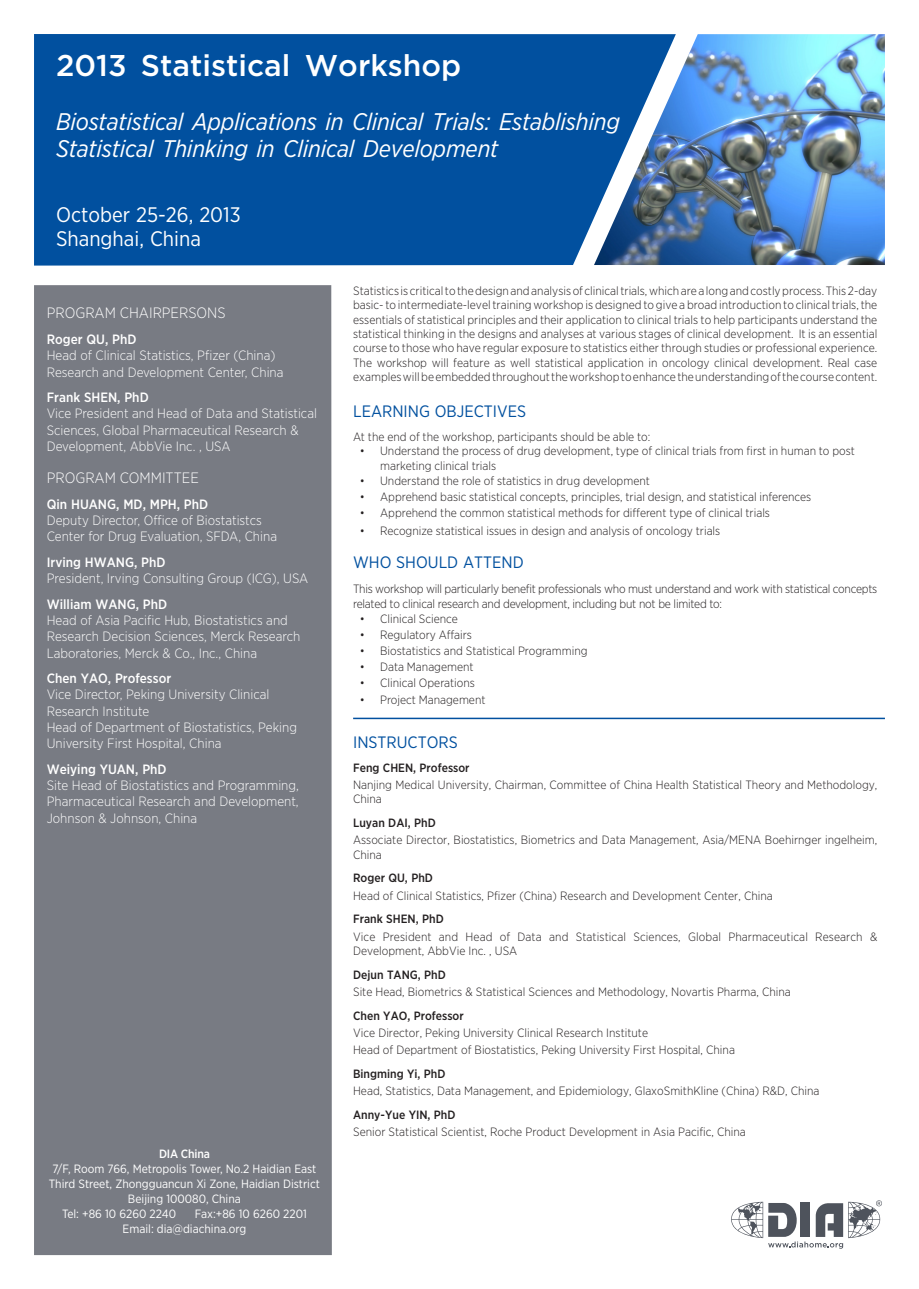
<style>
.page{position:relative;width:919px;height:1289px;background:#fff}
.page>*{position:absolute;margin:0;border:0;box-sizing:border-box;transform-origin:0 0}
.t1{font:500 30px "Gotham";color:#fff}
.t2{font:italic 24px/27px "Gotham Narrow";letter-spacing:-.01em;color:#fff}
.t3{font:21px/24px "Gotham Narrow";color:#fff}
.t4{font:16.5px "Gotham Narrow";color:#01509f}
.program_chairs{font:300 15px "Gotham Narrow";color:#fff}
.program_chairs-2{font:300 13.5px/16.4px "Gotham Narrow";color:#fff}
.program_chairs-3{font:500 13.5px "Gotham Narrow";color:#fff}
.t5{font:300 12px/14.4px "Gotham Narrow";color:#231f20}
.Corporate_Address{font:12px/15px "Gotham Narrow";color:#fff}
.t6{font:300 12px/14.4px "Gotham Narrow";letter-spacing:-.02em;color:#231f20}
.t7{font:500 12px "Gotham Narrow";color:#231f20}
.Corporate_Address-2{font:500 12px "Gotham Narrow";letter-spacing:-.015em;color:#fff}
</style>
<div class="page">
<div style="left:34px;top:285px;width:298px;height:969px;background:#787b83"></div>
<div style="left:34px;top:34px;width:560px;height:231px;background:#01509f"></div>
<img style="left:594px;top:34px;width:290px;height:231px">
<svg style="left:731px;top:1200px;width:150px;height:48px"></svg>
<hr style="left:353px;top:717px;width:531px;height:2px;background:#01509f">
<p class="t1" style="left:56px;top:46px;width:407px">2013 Statistical Workshop</p>
<p class="t2" style="left:56px;top:108px;width:565px">Biostatistical Applications in Clinical Trials: Establishing<br>Statistical Thinking in Clinical Development</p>
<p class="t3" style="left:56px;top:202px;width:186px">October 25-26, 2013<br>Shanghai, China</p>
<p class="program_chairs" style="left:47px;top:303px;width:180px">PROGRAM CHAIRPERSONS</p>
<p class="program_chairs-3" style="left:47px;top:330px;width:91px">Roger QU, PhD</p>
<p class="program_chairs-2" style="left:47px;top:347px;width:238px">Head of Clinical Statistics, Pfizer (China)<br>Research and Development Center, China</p>
<p class="program_chairs-3" style="left:47px;top:389px;width:103px">Frank SHEN, PhD</p>
<p class="program_chairs-2" style="left:47px;top:405px;width:272px">Vice President and Head of Data and Statistical<br>Sciences, Global Pharmaceutical Research &amp;<br>Development, AbbVie Inc. , USA</p>
<p class="program_chairs" style="left:47px;top:468px;width:153px">PROGRAM COMMITTEE</p>
<p class="program_chairs-3" style="left:47px;top:495px;width:163px">Qin HUANG, MD, MPH, PhD</p>
<p class="program_chairs-2" style="left:47px;top:511px;width:232px">Deputy Director, Office of Biostatistcs<br>Center for Drug Evaluation, SFDA, China</p>
<p class="program_chairs-3" style="left:47px;top:553px;width:120px">Irving HWANG, PhD</p>
<p class="program_chairs-2" style="left:47px;top:570px;width:263px">President, Irving Consulting Group (ICG), USA</p>
<p class="program_chairs-3" style="left:47px;top:595px;width:122px">William WANG, PhD</p>
<p class="program_chairs-2" style="left:47px;top:611px;width:255px">Head of Asia Pacific Hub, Biostatistics and<br>Research Decision Sciences, Merck Research<br>Laboratories, Merck &amp; Co., Inc., China</p>
<p class="program_chairs-3" style="left:47px;top:670px;width:126px">Chen YAO, Professor</p>
<p class="program_chairs-2" style="left:47px;top:686px;width:252px">Vice Director, Peking University Clinical Research Institute<br>Head of Department of Biostatistics, Peking University First Hospital, China</p>
<p class="program_chairs-3" style="left:47px;top:760px;width:121px">Weiying YUAN, PhD</p>
<p class="program_chairs-2" style="left:47px;top:776px;width:253px;text-align:justify">Site Head of Biostatistics and Programming, Pharmaceutical Research and Development, Johnson &amp; Johnson, China</p>
<p class="Corporate_Address-2" style="left:159px;top:1146px;width:52px">DIA China</p>
<p class="Corporate_Address" style="left:49px;top:1161px;width:272px">7/F, Room 766, Metropolis Tower, No.2 Haidian East<br>Third Street, Zhongguancun Xi Zone, Haidian District</p>
<p class="Corporate_Address" style="left:128px;top:1191px;width:114px">Beijing 100080, China</p>
<p class="Corporate_Address" style="left:62px;top:1206px;width:116px">Tel: +86 10 6260 2240</p>
<p class="Corporate_Address" style="left:195px;top:1206px;width:114px">Fax:+86 10 6260 2201</p>
<p class="Corporate_Address" style="left:123px;top:1221px;width:125px">Email: dia@diachina.org</p>
<p class="t5" style="left:353px;top:283px;width:525px;text-align:justify">Statistics is critical to the design and analysis of clinical trials, which are a long and costly process. This 2-day basic- to intermediate-level training workshop is designed to give a broad introduction to clinical trials, the essentials of statistical principles and their application to clinical trials to help participants understand the statistical thinking in the designs and analyses at various stages of clinical development. It is an essential course to those who have regular exposure to statistics either through studies or professional experience.<br>The workshop will feature as well statistical application in oncology clinical development. Real case examples will be embedded throughout the workshop to enhance the understanding of the course content.</p>
<p class="t4" style="left:353px;top:401px;width:174px">LEARNING OBJECTIVES</p>
<p class="t5" style="left:353px;top:429px;width:299px">At the end of the workshop, participants should be able to:</p>
<p class="t5" style="left:380px;top:443px;width:476px;text-indent:-20px">• Understand the process of drug development, type of clinical trials from first in human to post marketing clinical trials</p>
<p class="t5" style="left:360px;top:473px;width:291px">• Understand the role of statistics in drug development</p>
<p class="t5" style="left:360px;top:489px;width:453px">• Apprehend basic statistical concepts, principles, trial design, and statistical inferences</p>
<p class="t5" style="left:360px;top:505px;width:411px">• Apprehend the common statistical methods for different type of clinical trials</p>
<p class="t5" style="left:360px;top:523px;width:362px">• Recognize statistical issues in design and analysis of oncology trials</p>
<p class="t4" style="left:353px;top:552px;width:172px">WHO SHOULD ATTEND</p>
<p class="t6" style="left:353px;top:581px;width:525px">This workshop will particularly benefit professionals who must understand and work with statistical concepts related to clinical research and development, including but not be limited to:</p>
<p class="t5" style="left:360px;top:611px;width:99px">• Clinical Science</p>
<p class="t5" style="left:360px;top:627px;width:114px">• Regulatory Affairs</p>
<p class="t5" style="left:360px;top:643px;width:229px">• Biostatistics and Statistical Programming</p>
<p class="t5" style="left:360px;top:659px;width:115px">• Data Management</p>
<p class="t5" style="left:360px;top:675px;width:116px">• Clinical Operations</p>
<p class="t5" style="left:360px;top:692px;width:127px">• Project Management</p>
<p class="t4" style="left:353px;top:731px;width:106px">INSTRUCTORS</p>
<p class="t7" style="left:353px;top:759px;width:118px">Feng CHEN, Professor</p>
<p class="t5" style="left:353px;top:777px;width:525px">Nanjing Medical University, Chairman, Committee of China Health Statistical Theory and Methodology,<br>China</p>
<p class="t7" style="left:353px;top:815px;width:84px">Luyan DAI, PhD</p>
<p class="t5" style="left:353px;top:832px;width:525px">Associate Director, Biostatistics, Biometrics and Data Management, Asia/MENA Boehirnger ingelheim,<br>China</p>
<p class="t7" style="left:353px;top:870px;width:81px">Roger QU, PhD</p>
<p class="t5" style="left:353px;top:887px;width:421px">Head of Clinical Statistics, Pfizer (China) Research and Development Center, China</p>
<p class="t7" style="left:353px;top:911px;width:92px">Frank SHEN, PhD</p>
<p class="t5" style="left:353px;top:928px;width:525px">Vice President and Head of Data and Statistical Sciences, Global Pharmaceutical Research &amp;<br>Development, AbbVie Inc. , USA</p>
<p class="t7" style="left:353px;top:966px;width:94px">Dejun TANG, PhD</p>
<p class="t5" style="left:353px;top:984px;width:439px">Site Head, Biometrics &amp; Statistical Sciences and Methodology, Novartis Pharma, China</p>
<p class="t7" style="left:353px;top:1007px;width:112px">Chen YAO, Professor</p>
<p class="t5" style="left:353px;top:1025px;width:296px">Vice Director, Peking University Clinical Research Institute</p>
<p class="t5" style="left:353px;top:1042px;width:383px">Head of Department of Biostatistics, Peking University First Hospital, China</p>
<p class="t7" style="left:353px;top:1065px;width:94px">Bingming Yi, PhD</p>
<p class="t5" style="left:353px;top:1083px;width:468px">Head, Statistics, Data Management, and Epidemiology, GlaxoSmithKline (China) R&amp;D, China</p>
<p class="t7" style="left:353px;top:1106px;width:104px">Anny-Yue YIN, PhD</p>
<p class="t5" style="left:353px;top:1124px;width:394px">Senior Statistical Scientist, Roche Product Development in Asia Pacific, China</p>
</div>
